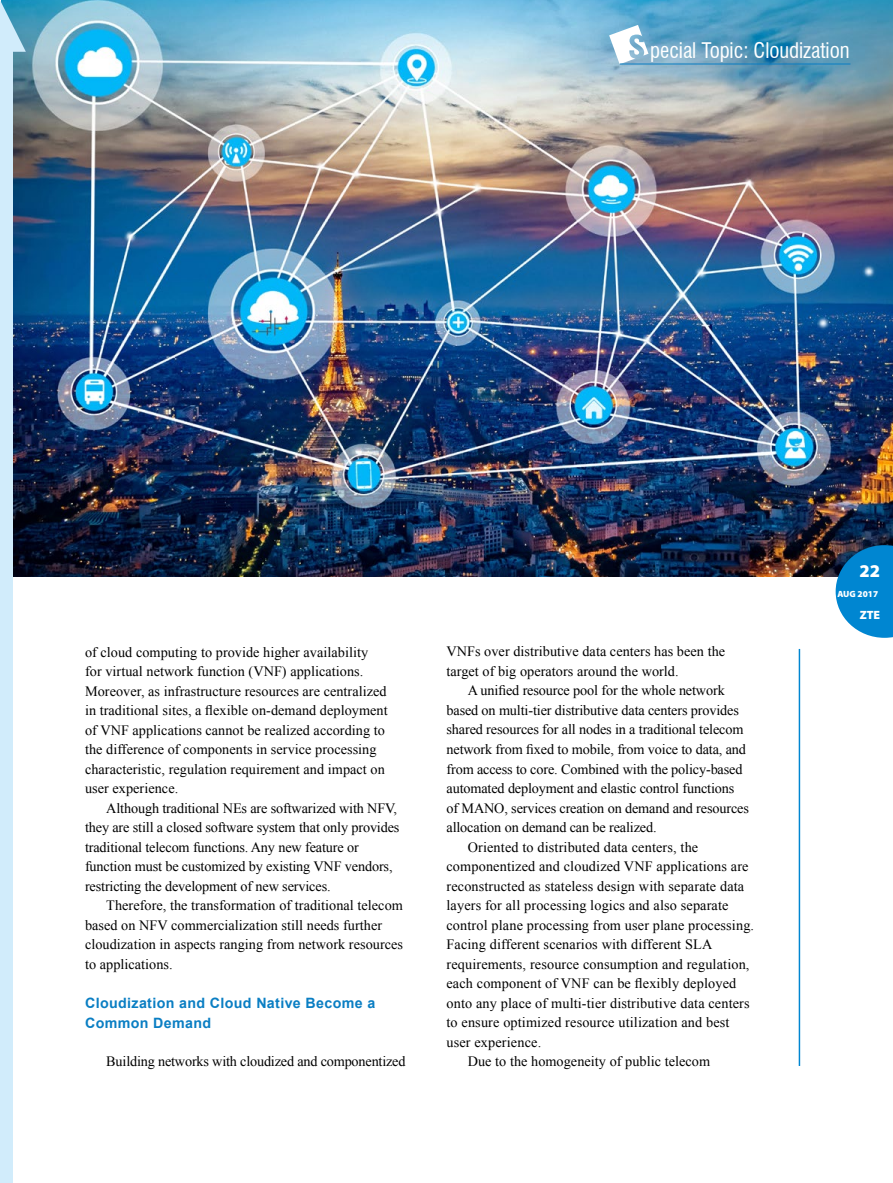
<style>
.page{position:relative;width:893px;height:1183px;background:#fff}
.page>*{position:absolute;margin:0;border:0;box-sizing:border-box;transform-origin:0 0}
.t1{font:condensed 21px "Swiss 721 BT";letter-spacing:-.005em;color:#fff}
.t2{font:900 18px "Myriad Pro";color:#fff}
.t3{font:14.25px/19.5px "Times New Roman";letter-spacing:.005em;color:#000}
.t4{font:700 14.25px/19.5px "Arial";letter-spacing:.025em;color:#0a7ec3}
.t5{font:14.25px "Times New Roman";letter-spacing:-.015em;color:#000}
.t6{font:900 12px "Myriad Pro";color:#fff}
.t7{font:900 9px "Myriad Pro";color:#fff}
</style>
<div class="page">
<img style="left:1px;top:0;width:892px;height:576px">
<svg style="left:836px;top:545px;width:57px;height:92px;background:#1a88c8"></svg>
<svg style="left:609px;top:25px;width:39px;height:39px"></svg>
<hr style="left:620px;top:64px;width:230px;height:1px;background:#0a7ec3">
<hr style="left:799px;top:648px;width:1px;height:417px;background:#0086d1">
<div style="left:0;top:43px;width:13px;height:1139px;background:#d1ecfb"></div>
<svg style="left:0;top:1px;width:26px;height:51px"></svg>
<h1 class="t1" style="left:650px;top:38px;width:201px">pecial Topic: Cloudization</h1>
<p class="t3" style="left:85px;top:641px;width:304px">of cloud computing to provide higher availability for virtual network function (VNF) applications.<br>Moreover, as infrastructure resources are centralized in traditional sites, a flexible on-demand deployment of VNF applications cannot be realized according to the difference of components in service processing characteristic, regulation requirement and impact on user experience.</p>
<p class="t3" style="left:85px;top:797px;width:316px;text-indent:21px">Although traditional NEs are softwarized with NFV, they are still a closed software system that only provides traditional telecom functions. Any new feature or function must be customized by existing VNF vendors, restricting the development of new services.</p>
<p class="t3" style="left:85px;top:895px;width:320px;text-indent:21px">Therefore, the transformation of traditional telecom based on NFV commercialization still needs further cloudization in aspects ranging from network resources to applications.</p>
<p class="t4" style="left:85px;top:993px;width:292px">Cloudization and Cloud Native Become a<br>Common Demand</p>
<p class="t5" style="left:106px;top:1051px;width:301px">Building networks with cloudized and componentized</p>
<p class="t3" style="left:446px;top:641px;width:280px">VNFs over distributive data centers has been the target of big operators around the world.</p>
<p class="t3" style="left:468px;top:680px;width:259px">A unified resource pool for the whole network</p>
<p class="t3" style="left:446px;top:700px;width:294px">based on multi-tier distributive data centers provides</p>
<p class="t3" style="left:446px;top:719px;width:299px">shared resources for all nodes in a traditional telecom</p>
<p class="t3" style="left:446px;top:739px;width:301px">network from fixed to mobile, from voice to data, and</p>
<p class="t3" style="left:446px;top:758px;width:298px">from access to core. Combined with the policy-based</p>
<p class="t3" style="left:446px;top:778px;width:289px">automated deployment and elastic control functions</p>
<p class="t3" style="left:446px;top:797px;width:304px">of MANO, services creation on demand and resources</p>
<p class="t3" style="left:446px;top:817px;width:212px">allocation on demand can be realized.</p>
<p class="t3" style="left:468px;top:836px;width:232px">Oriented to distributed data centers, the</p>
<p class="t3" style="left:446px;top:856px;width:304px">componentized and cloudized VNF applications are</p>
<p class="t3" style="left:446px;top:875px;width:299px">reconstructed as stateless design with separate data</p>
<p class="t3" style="left:446px;top:895px;width:284px">layers for all processing logics and also separate</p>
<p class="t3" style="left:446px;top:914px;width:309px">control plane processing from user plane processing.</p>
<p class="t3" style="left:446px;top:934px;width:267px">Facing different scenarios with different SLA</p>
<p class="t3" style="left:446px;top:953px;width:305px">requirements, resource consumption and regulation,</p>
<p class="t3" style="left:446px;top:973px;width:291px">each component of VNF can be flexibly deployed</p>
<p class="t3" style="left:446px;top:992px;width:305px">onto any place of multi-tier distributive data centers</p>
<p class="t3" style="left:446px;top:1012px;width:285px">to ensure optimized resource utilization and best</p>
<p class="t3" style="left:446px;top:1031px;width:96px">user experience.</p>
<p class="t3" style="left:468px;top:1051px;width:244px">Due to the homogeneity of public telecom</p>
<p class="t2" style="left:860px;top:560px;width:22px">22</p>
<p class="t7" style="left:837px;top:588px;width:42px">AUG 2017</p>
<p class="t6" style="left:860px;top:608px;width:22px">ZTE</p>
</div>
